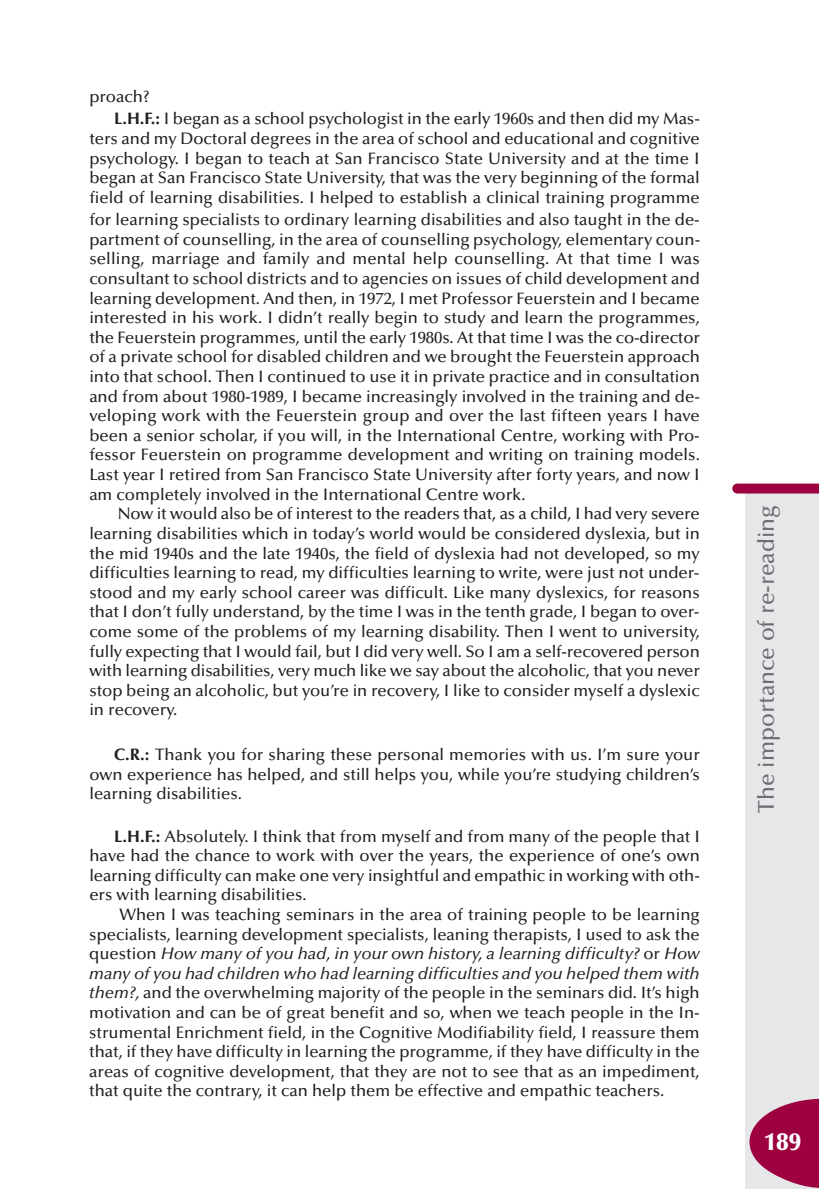
<style>
.page{position:relative;width:819px;height:1191px;background:#fff}
.page>*{position:absolute;margin:0;border:0;box-sizing:border-box;transform-origin:0 0}
.t1{font:900 24.5px "Optima";color:#fff}
.t2{font:500 22.75px "Optima";color:#6c6d70}
.t3{font:500 16.62px/19.6px "Optima";color:#231f20;text-align:justify}
.s1{font-weight:700}
.s2{font-style:italic}
</style>
<div class="page">
<div style="left:745px;top:491px;width:74px;height:697px;background:#e6e7e9"></div>
<svg style="left:732px;top:483px;width:87px;height:10px"></svg>
<svg style="left:749px;top:1098px;width:70px;height:90px"></svg>
<p class="t3" style="left:114px;top:87px;width:587px;line-height:22.4px;text-indent:-25px">proach?<br><span class="s1">L.H.F.:</span> I began as a school psychologist in the early 1960s and then did my Mas-</p>
<p class="t3" style="left:89px;top:130px;width:612px">ters and my Doctoral degrees in the area of school and educational and cognitive psychology. I began to teach at San Francisco State University and at the time I began at San Francisco State University, that was the very beginning of the formal field of learning disabilities. I helped to establish a clinical training programme</p>
<p class="t3" style="left:89px;top:211px;width:612px">for learning specialists to ordinary learning disabilities and also taught in the de&shy;partment of counselling, in the area of counselling psychology, elementary coun&shy;selling, marriage and family and mental help counselling. At that time I was consultant to school districts and to agencies on issues of child development and learning development. And then, in 1972, I met Professor Feuerstein and I became interested in his work. I didn’t really begin to study and learn the programmes, the Feuerstein programmes, until the early 1980s. At that time I was the co-director of a private school for disabled children and we brought the Feuerstein approach into that school. Then I continued to use it in private practice and in consultation and from about 1980-1989, I became increasingly involved in the training and de&shy;veloping work with the Feuerstein group and over the last fifteen years I have been a senior scholar, if you will, in the International Centre, working with Pro&shy;fessor Feuerstein on programme development and writing on training models.<br>Last year I retired from San Francisco State University after forty years, and now I am completely involved in the International Centre work.</p>
<p class="t3" style="left:89px;top:505px;width:612px;text-indent:28px">Now it would also be of interest to the readers that, as a child, I had very severe learning disabilities which in today’s world would be considered dyslexia, but in the mid 1940s and the late 1940s, the field of dyslexia had not developed, so my difficulties learning to read, my difficulties learning to write, were just not under&shy;stood and my early school career was difficult. Like many dyslexics, for reasons that I don’t fully understand, by the time I was in the tenth grade, I began to over&shy;come some of the problems of my learning disability. Then I went to university, fully expecting that I would fail, but I did very well. So I am a self-recovered person with learning disabilities, very much like we say about the alcoholic, that you never stop being an alcoholic, but you’re in recovery, I like to consider myself a dyslexic in recovery.</p>
<p class="t3" style="left:89px;top:746px;width:612px;text-indent:25px"><span class="s1">C.R.:</span> Thank you for sharing these personal memories with us. I’m sure your own experience has helped, and still helps you, while you’re studying children’s learning disabilities.</p>
<p class="t3" style="left:89px;top:827px;width:612px;text-indent:25px"><span class="s1">L.H.F.:</span> Absolutely. I think that from myself and from many of the people that I have had the chance to work with over the years, the experience of one’s own learning difficulty can make one very insightful and empathic in working with oth&shy;ers with learning disabilities.</p>
<p class="t3" style="left:89px;top:906px;width:612px;text-indent:30px">When I was teaching seminars in the area of training people to be learning specialists, learning development specialists, leaning therapists, I used to ask the question <span class="s2">How many of you had, in your own history, a learning difficulty?</span> or <span class="s2">How many of you had children who had learning difficulties and you helped them with them?,</span> and the overwhelming majority of the people in the seminars did. It’s high motivation and can be of great benefit and so, when we teach people in the In&shy;strumental Enrichment field, in the Cognitive Modifiability field, I reassure them that, if they have difficulty in learning the programme, if they have difficulty in the areas of cognitive development, that they are not to see that as an impediment, that quite the contrary, it can help them be effective and empathic teachers.</p>
<h2 class="t2" style="left:757px;top:812px;width:308px;rotate:-90deg">The importance of re-reading</h2>
<h1 class="t1" style="left:764px;top:1131px;width:38px">189</h1>
</div>
